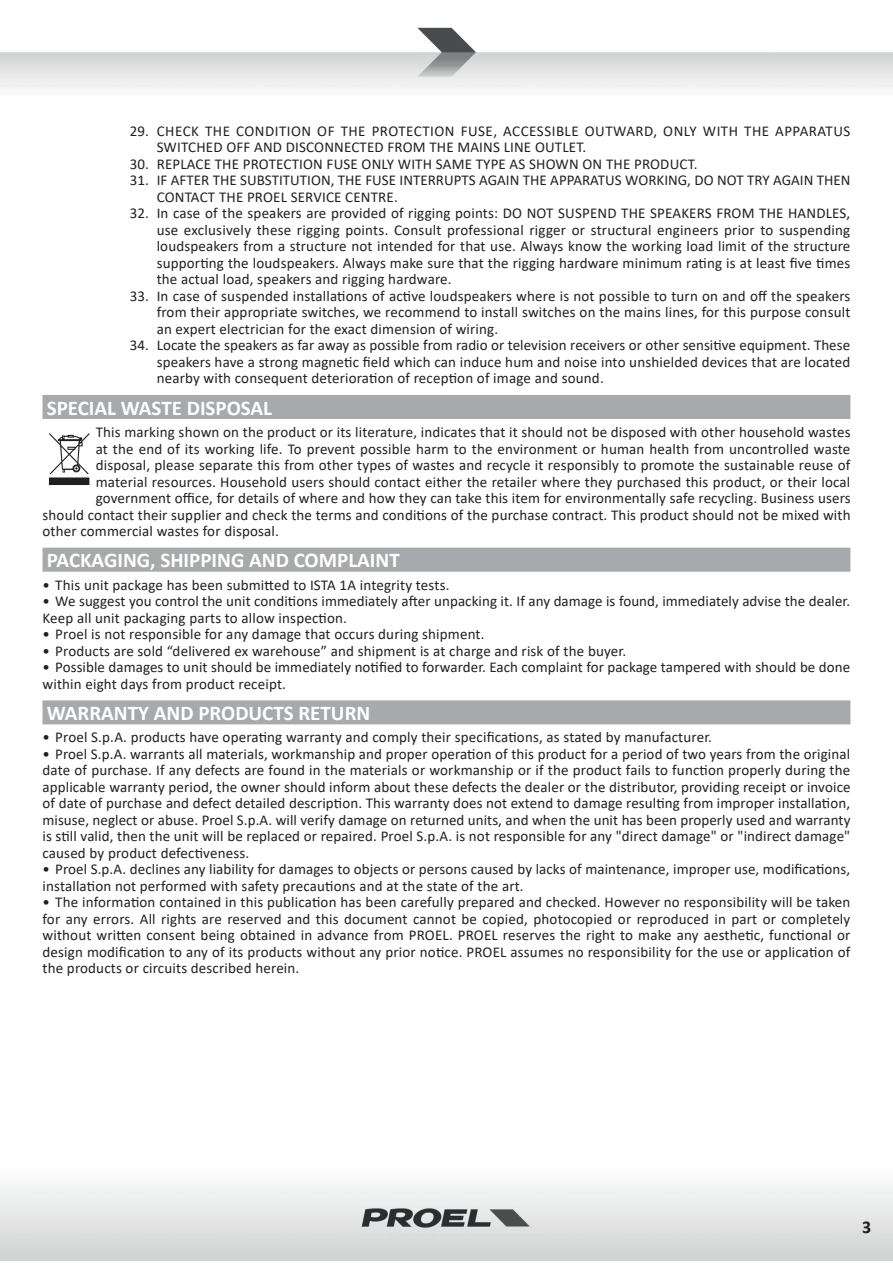
<style>
.page{position:relative;width:893px;height:1263px;background:#fff}
.page>*{position:absolute;margin:0;border:0;box-sizing:border-box;transform-origin:0 0}
.t1{font:700 21px "Calibri";color:#fff}
.t2{font:700 18px "Calibri";color:#231f20}
.t3{font:15px/16.5px "Calibri";letter-spacing:.01em;color:#231f20}
</style>
<div class="page">
<img style="left:0;top:27px;width:893px;height:61px">
<img style="left:0;top:1186px;width:893px;height:75px">
<div style="left:43px;top:395px;width:807px;height:24px;background:#a8a9ad"></div>
<div style="left:43px;top:548px;width:807px;height:24px;background:#a8a9ad"></div>
<div style="left:43px;top:700px;width:807px;height:24px;background:#a8a9ad"></div>
<svg style="left:49px;top:433px;width:41px;height:52px"></svg>
<p class="t3" style="left:157px;top:122px;width:695px;text-indent:-27px">29. CHECK THE CONDITION OF THE PROTECTION FUSE, ACCESSIBLE OUTWARD, ONLY WITH THE APPARATUS<br>SWITCHED OFF AND DISCONNECTED FROM THE MAINS LINE OUTLET.</p>
<p class="t3" style="left:130px;top:155px;width:569px">30. REPLACE THE PROTECTION FUSE ONLY WITH SAME TYPE AS SHOWN ON THE PRODUCT.</p>
<p class="t3" style="left:157px;top:171px;width:695px;text-indent:-27px">31. IF AFTER THE SUBSTITUTION, THE FUSE INTERRUPTS AGAIN THE APPARATUS WORKING, DO NOT TRY AGAIN THEN<br>CONTACT THE PROEL SERVICE CENTRE.</p>
<p class="t3" style="left:157px;top:204px;width:695px;text-align:justify;text-indent:-27px">32. In case of the speakers are provided of rigging points: DO NOT SUSPEND THE SPEAKERS FROM THE HANDLES, use exclusively these rigging points. Consult professional rigger or structural engineers prior to suspending loudspeakers from a structure not intended for that use. Always know the working load limit of the structure supporting the loudspeakers. Always make sure that the rigging hardware minimum rating is at least five times the actual load, speakers and rigging hardware.</p>
<p class="t3" style="left:157px;top:287px;width:695px;text-align:justify;text-indent:-27px">33. In case of suspended installations of active loudspeakers where is not possible to turn on and off the speakers from their appropriate switches, we recommend to install switches on the mains lines, for this purpose consult an expert electrician for the exact dimension of wiring.</p>
<p class="t3" style="left:157px;top:336px;width:695px;text-align:justify;text-indent:-27px">34. Locate the speakers as far away as possible from radio or television receivers or other sensitive equipment. These speakers have a strong magnetic field which can induce hum and noise into unshielded devices that are located nearby with consequent deterioration of reception of image and sound.</p>
<h1 class="t1" style="left:47px;top:393px;width:227px">SPECIAL WASTE DISPOSAL</h1>
<p class="t3" style="left:96px;top:423px;width:756px">This marking shown on the product or its literature, indicates that it should not be disposed with other household wastes</p>
<p class="t3" style="left:96px;top:440px;width:756px">at the end of its working life. To prevent possible harm to the environment or human health from uncontrolled waste</p>
<p class="t3" style="left:96px;top:456px;width:756px">disposal, please separate this from other types of wastes and recycle it responsibly to promote the sustainable reuse of</p>
<p class="t3" style="left:96px;top:473px;width:756px">material resources. Household users should contact either the retailer where they purchased this product, or their local</p>
<p class="t3" style="left:96px;top:489px;width:756px">government office, for details of where and how they can take this item for environmentally safe recycling. Business users</p>
<p class="t3" style="left:43px;top:506px;width:810px">should contact their supplier and check the terms and conditions of the purchase contract. This product should not be mixed with</p>
<p class="t3" style="left:43px;top:522px;width:238px">other commercial wastes for disposal.</p>
<h1 class="t1" style="left:47px;top:545px;width:355px">PACKAGING, SHIPPING AND COMPLAINT</h1>
<p class="t3" style="left:43px;top:576px;width:408px">• This unit package has been submitted to ISTA 1A integrity tests.</p>
<p class="t3" style="left:43px;top:593px;width:809px">• We suggest you control the unit conditions immediately after unpacking it. If any damage is found, immediately advise the dealer.<br>Keep all unit packaging parts to allow inspection.</p>
<p class="t3" style="left:43px;top:626px;width:444px">• Proel is not responsible for any damage that occurs during shipment.</p>
<p class="t3" style="left:43px;top:642px;width:585px">• Products are sold “delivered ex warehouse” and shipment is at charge and risk of the buyer.</p>
<p class="t3" style="left:43px;top:659px;width:809px">• Possible damages to unit should be immediately notified to forwarder. Each complaint for package tampered with should be done within eight days from product receipt.</p>
<h1 class="t1" style="left:47px;top:698px;width:325px">WARRANTY AND PRODUCTS RETURN</h1>
<p class="t3" style="left:43px;top:729px;width:671px">• Proel S.p.A. products have operating warranty and comply their specifications, as stated by manufacturer.</p>
<p class="t3" style="left:43px;top:745px;width:810px;text-align:justify">• Proel S.p.A. warrants all materials, workmanship and proper operation of this product for a period of two years from the original date of purchase. If any defects are found in the materials or workmanship or if the product fails to function properly during the applicable warranty period, the owner should inform about these defects the dealer or the distributor, providing receipt or invoice of date of purchase and defect detailed description. This warranty does not extend to damage resulting from improper installation, misuse, neglect or abuse. Proel S.p.A. will verify damage on returned units, and when the unit has been properly used and warranty is still valid, then the unit will be replaced or repaired. Proel S.p.A. is not responsible for any "direct damage" or "indirect damage" caused by product defectiveness.</p>
<p class="t3" style="left:43px;top:861px;width:809px">• Proel S.p.A. declines any liability for damages to objects or persons caused by lacks of maintenance, improper use, modifications, installation not performed with safety precautions and at the state of the art.</p>
<p class="t3" style="left:43px;top:894px;width:809px;text-align:justify">• The information contained in this publication has been carefully prepared and checked. However no responsibility will be taken for any errors. All rights are reserved and this document cannot be copied, photocopied or reproduced in part or completely without written consent being obtained in advance from PROEL. PROEL reserves the right to make any aesthetic, functional or design modification to any of its products without any prior notice. PROEL assumes no responsibility for the use or application of the products or circuits described herein.</p>
<p class="t2" style="left:862px;top:1214px;width:11px">3</p>
</div>
